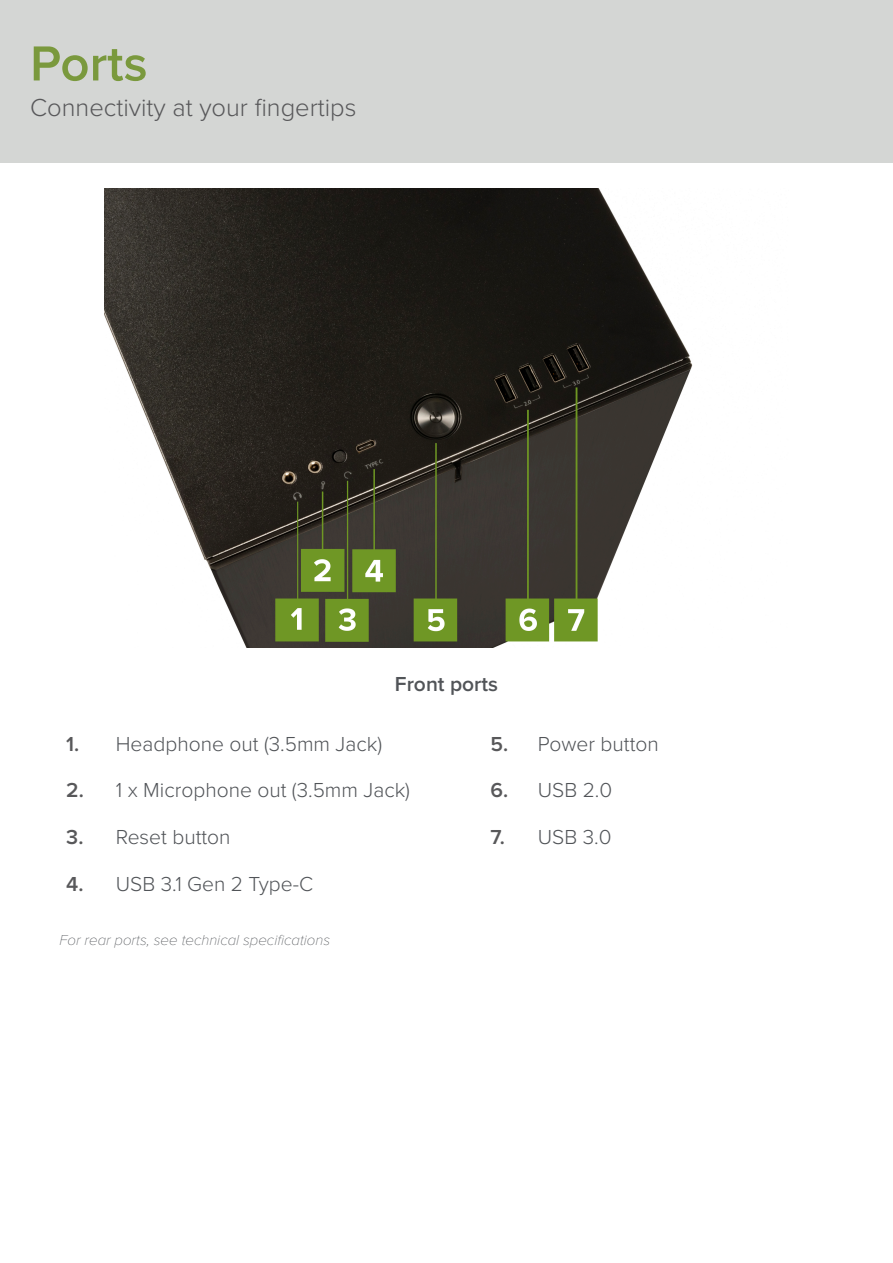
<style>
.page{position:relative;width:893px;height:1263px;background:#fff}
.page>*{position:absolute;margin:0;border:0;box-sizing:border-box;transform-origin:0 0}
.t1{font:600 51px "Proxima Nova";color:#7a993d}
.Body_text{font:300 25.5px "Proxima Nova";color:#58585a}
.cat_table{font:300 21px "Proxima Nova";color:#515458}
.t2{font:600 21px "Proxima Nova";color:#58585a}
.cat_table-2{font:600 21px "Proxima Nova";color:#515458}
.cat_table-3{font:italic 100 15px "Proxima Nova";color:#515458}
</style>
<div class="page">
<div style="left:0;top:0;width:893px;height:162px;background:#d4d6d4"></div>
<img style="left:104px;top:189px;width:589px;height:459px">
<p class="t1" style="left:30px;top:25px;width:119px">Ports</p>
<p class="Body_text" style="left:30px;top:89px;width:328px">Connectivity at your fingertips</p>
<p class="cat_table-2" style="left:395px;top:668px;width:105px">Front ports</p>
<p class="t2" style="left:66px;top:728px;width:15px">1.</p>
<p class="cat_table" style="left:116px;top:728px;width:268px">Headphone out (3.5mm Jack)</p>
<p class="t2" style="left:491px;top:728px;width:19px">5.</p>
<p class="cat_table" style="left:538px;top:728px;width:123px">Power button</p>
<p class="t2" style="left:66px;top:775px;width:19px">2.</p>
<p class="cat_table" style="left:116px;top:775px;width:296px">1 x Microphone out (3.5mm Jack)</p>
<p class="t2" style="left:491px;top:775px;width:19px">6.</p>
<p class="cat_table" style="left:538px;top:775px;width:76px">USB 2.0</p>
<p class="t2" style="left:66px;top:821px;width:19px">3.</p>
<p class="cat_table" style="left:116px;top:821px;width:116px">Reset button</p>
<p class="t2" style="left:491px;top:821px;width:16px">7.</p>
<p class="cat_table" style="left:538px;top:821px;width:75px">USB 3.0</p>
<p class="t2" style="left:66px;top:868px;width:19px">4.</p>
<p class="cat_table" style="left:116px;top:868px;width:199px">USB 3.1 Gen 2 Type-C</p>
<p class="cat_table-3" style="left:60px;top:928px;width:272px">For rear ports, see technical specifications</p>
</div>
